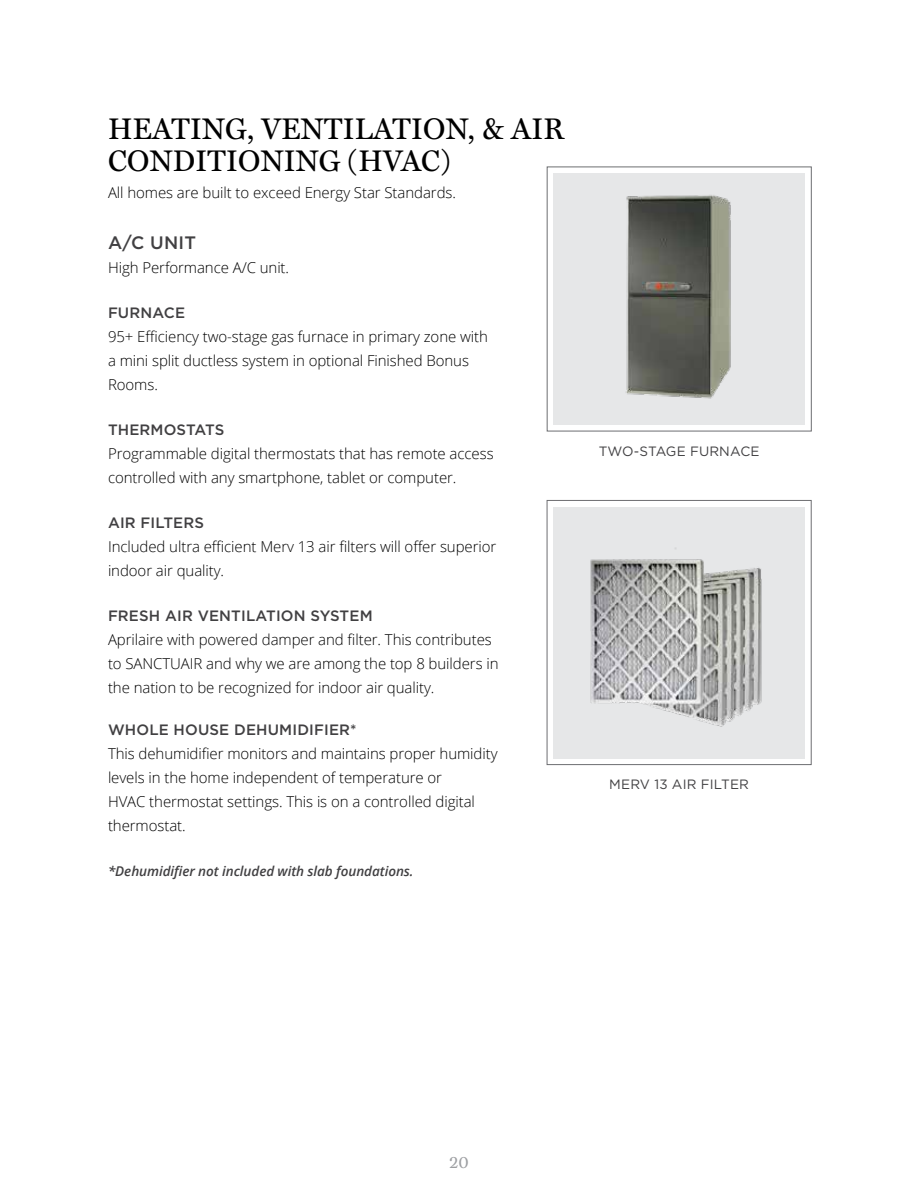
<style>
.page{position:relative;width:918px;height:1188px;background:#fff}
.page>*{position:absolute;margin:0;border:0;box-sizing:border-box;transform-origin:0 0}
.t1{font:500 30px/31.5px "HK Serif";letter-spacing:.01em;color:#000}
.t2{font:500 18px "Gotham";color:#414042}
.t3{font:18px "HK Serif";color:#9d9fa2}
.t4{font:300 15px/24px "Open Sans";letter-spacing:-.005em;color:#000}
.t5{font:500 15px "Gotham";letter-spacing:.01em;color:#414042}
.t6{font:italic 600 13.5px "Open Sans";letter-spacing:-.005em;color:#414042}
.t7{font:13.5px "Gotham";letter-spacing:.01em;color:#414042}
</style>
<div class="page">
<div style="left:547px;top:500px;width:264px;height:265px;background:#fff;border:1px solid #6d6e71"></div>
<div style="left:553px;top:507px;width:252px;height:251px;background:#e6e7e8"></div>
<div style="left:553px;top:173px;width:252px;height:252px;background:#e6e7e8"></div>
<img style="left:590px;top:548px;width:172px;height:179px">
<img style="left:626px;top:195px;width:105px;height:204px">
<h1 class="t1" style="left:108px;top:111px;width:458px">HEATING, VENTILATION, &amp; AIR<br>CONDITIONING (HVAC)</h1>
<p class="t4" style="left:108px;top:180px;width:350px">All homes are built to exceed Energy Star Standards.</p>
<p class="t2" style="left:108px;top:231px;width:90px">A/C UNIT</p>
<p class="t4" style="left:108px;top:255px;width:183px">High Performance A/C unit.</p>
<p class="t5" style="left:108px;top:303px;width:79px">FURNACE</p>
<p class="t4" style="left:108px;top:324px;width:381px">95+ Efficiency two-stage gas furnace in primary zone with a mini split ductless system in optional Finished Bonus<br>Rooms.</p>
<p class="t5" style="left:108px;top:420px;width:118px">THERMOSTATS</p>
<p class="t4" style="left:108px;top:441px;width:387px">Programmable digital thermostats that has remote access controlled with any smartphone, tablet or computer.</p>
<p class="t5" style="left:108px;top:513px;width:98px">AIR FILTERS</p>
<p class="t4" style="left:108px;top:534px;width:390px">Included ultra efficient Merv 13 air filters will offer superior indoor air quality.</p>
<p class="t5" style="left:108px;top:606px;width:266px">FRESH AIR VENTILATION SYSTEM</p>
<p class="t4" style="left:108px;top:627px;width:392px">Aprilaire with powered damper and filter. This contributes to SANCTUAIR and why we are among the top 8 builders in the nation to be recognized for indoor air quality.</p>
<p class="t5" style="left:108px;top:720px;width:250px">WHOLE HOUSE DEHUMIDIFIER*</p>
<p class="t4" style="left:108px;top:741px;width:391px">This dehumidifier monitors and maintains proper humidity levels in the home independent of temperature or<br>HVAC thermostat settings. This is on a controlled digital thermostat.</p>
<p class="t6" style="left:108px;top:862px;width:307px">*Dehumidifier not included with slab foundations.</p>
<p class="t7" style="left:599px;top:442px;width:162px">TWO-STAGE FURNACE</p>
<p class="t7" style="left:609px;top:776px;width:141px">MERV 13 AIR FILTER</p>
<p class="t3" style="left:449px;top:1149px;width:21px">20</p>
</div>
